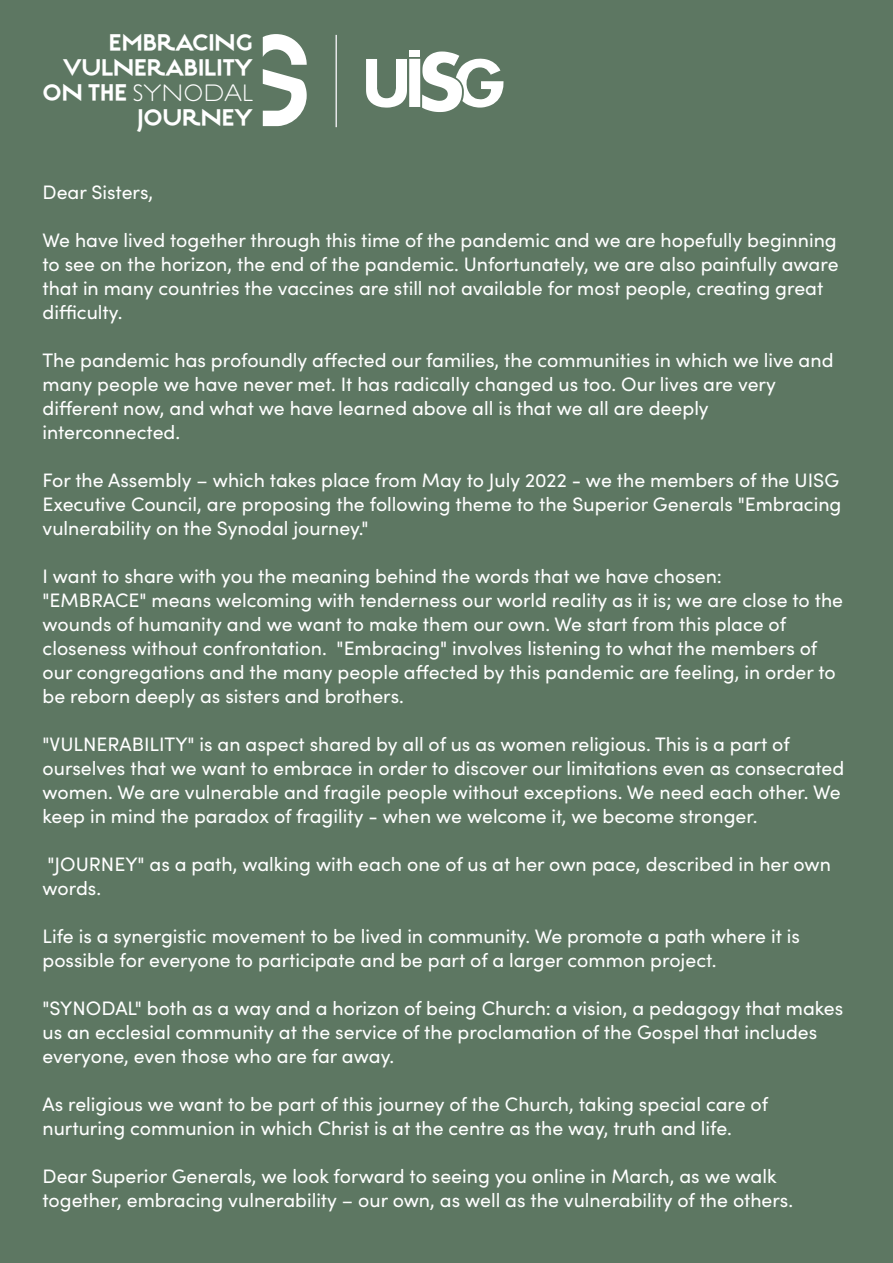
<style>
.page{position:relative;width:893px;height:1263px;background:#5d7762}
.page>*{position:absolute;margin:0;border:0;box-sizing:border-box;transform-origin:0 0}
.t1{font:700 25.05px/25px "Estilo Pro";color:#fff;text-align:right}
.t2{font:25.05px "Estilo";color:#fff}
.t3{font:19.5px/24px "Sofia Pro";color:#fff}
.s1{font-family:"Estilo Pro";font-weight:700}
</style>
<div class="page">
<div style="left:409px;top:50px;width:11px;height:7px;background:#fff"></div>
<svg style="left:366px;top:52px;width:138px;height:60px"></svg>
<hr style="left:335px;top:35px;width:2px;height:92px;background:#e6e7e9">
<svg style="left:263px;top:34px;width:44px;height:92px"></svg>
<p class="t1" style="left:63px;top:30px;width:192px">EMBRACING<br>VULNERABILITY</p>
<p class="t2" style="left:43px;top:77px;width:212px"><span class="s1">ON THE</span> SYNODAL</p>
<p class="t1" style="left:137px;top:105px;width:117px">JOURNEY</p>
<p class="t3" style="left:43px;top:179px;width:112px">Dear Sisters,</p>
<p class="t3" style="left:43px;top:227px;width:798px">We have lived together through this time of the pandemic and we are hopefully beginning to see on the horizon, the end of the pandemic. Unfortunately, we are also painfully aware that in many countries the vaccines are still not available for most people, creating great difficulty.</p>
<p class="t3" style="left:43px;top:347px;width:792px">The pandemic has profoundly affected our families, the communities in which we live and many people we have never met. It has radically changed us too. Our lives are very different now, and what we have learned above all is that we all are deeply interconnected.</p>
<p class="t3" style="left:43px;top:467px;width:800px">For the Assembly – which takes place from May to July 2022 - we the members of the UISG<br>Executive Council, are proposing the following theme to the Superior Generals "Embracing vulnerability on the Synodal journey."</p>
<p class="t3" style="left:43px;top:563px;width:802px">I want to share with you the meaning behind the words that we have chosen:<br>"EMBRACE" means welcoming with tenderness our world reality as it is; we are close to the wounds of humanity and we want to make them our own. We start from this place of closeness without confrontation. "Embracing" involves listening to what the members of our congregations and the many people affected by this pandemic are feeling, in order to be reborn deeply as sisters and brothers.</p>
<p class="t3" style="left:43px;top:731px;width:803px">"VULNERABILITY" is an aspect shared by all of us as women religious. This is a part of ourselves that we want to embrace in order to discover our limitations even as consecrated women. We are vulnerable and fragile people without exceptions. We need each other. We keep in mind the paradox of fragility - when we welcome it, we become stronger.</p>
<p class="t3" style="left:43px;top:851px;width:790px">"JOURNEY" as a path, walking with each one of us at her own pace, described in her own words.</p>
<p class="t3" style="left:43px;top:923px;width:759px">Life is a synergistic movement to be lived in community. We promote a path where it is possible for everyone to participate and be part of a larger common project.</p>
<p class="t3" style="left:43px;top:995px;width:802px">"SYNODAL" both as a way and a horizon of being Church: a vision, a pedagogy that makes us an ecclesial community at the service of the proclamation of the Gospel that includes everyone, even those who are far away.</p>
<p class="t3" style="left:43px;top:1091px;width:727px">As religious we want to be part of this journey of the Church, taking special care of nurturing communion in which Christ is at the centre as the way, truth and life.</p>
<p class="t3" style="left:43px;top:1163px;width:752px">Dear Superior Generals, we look forward to seeing you online in March, as we walk together, embracing vulnerability – our own, as well as the vulnerability of the others.</p>
</div>
